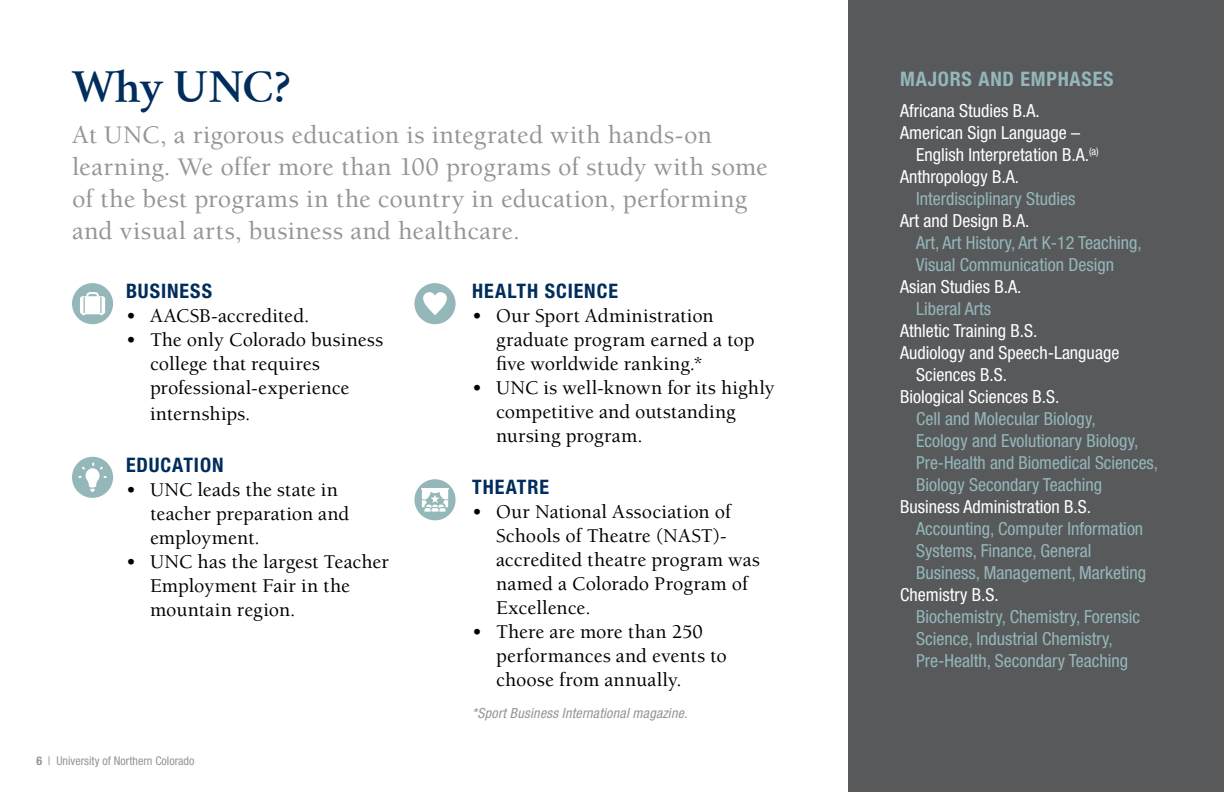
<style>
.page{position:relative;width:1224px;height:792px;background:#fff}
.page>*{position:absolute;margin:0;border:0;box-sizing:border-box;transform-origin:0 0}
.t1{font:600 42px "Crimson Text";letter-spacing:-.015em;color:#002d5b}
.t2{font:500 26px/32px "Berkeley";letter-spacing:.015em;color:#939598}
.t3{font:500 20px/24px "Berkeley";letter-spacing:.005em;color:#000}
.t4{font:700 condensed 20px "Helvetica Neue LT Std";letter-spacing:.045em;color:#002d5b}
.t5{font:700 condensed 20px "Helvetica Neue LT Std";letter-spacing:.04em;color:#94b7ba}
.t6{font:condensed 18px/22px "Helvetica Neue LT Std";color:#94b7ba}
.t7{font:condensed 18px "Helvetica Neue LT Std";color:#fff}
.t8{font:italic condensed 14px "Helvetica Neue LT Std";letter-spacing:.02em;color:#939598}
.t9{font:condensed 12px "Helvetica Neue LT Std";color:#939598}
.s1{font-weight:700}
</style>
<div class="page">
<div style="left:848px;top:0;width:376px;height:792px;background:#58595b"></div>
<div style="left:72px;top:457px;width:41px;height:41px;background:#94b7ba;border-radius:50%"></div>
<svg style="left:79px;top:463px;width:27px;height:29px"></svg>
<div style="left:72px;top:283px;width:41px;height:41px;background:#94b7ba;border-radius:50%"></div>
<svg style="left:80px;top:292px;width:25px;height:23px"></svg>
<div style="left:414px;top:479px;width:42px;height:41px;background:#94b7ba;border-radius:50%"></div>
<svg style="left:421px;top:488px;width:28px;height:24px"></svg>
<div style="left:414px;top:283px;width:42px;height:41px;background:#94b7ba;border-radius:50%"></div>
<svg style="left:423px;top:292px;width:24px;height:23px"></svg>
<h1 class="t1" style="left:72px;top:62px;width:221px">Why UNC?</h1>
<h2 class="t2" style="left:72px;top:120px;width:697px">At UNC, a rigorous education is integrated with hands-on learning. We offer more than 100 programs of study with some of the best programs in the country in education, performing and visual arts, business and healthcare.</h2>
<p class="t4" style="left:126px;top:279px;width:88px">BUSINESS</p>
<p class="t3" style="left:126px;top:304px;width:185px">• AACSB-accredited.</p>
<p class="t3" style="left:150px;top:328px;width:235px;text-indent:-24px">• The only Colorado business college that requires professional-experience</p>
<p class="t3" style="left:150px;top:402px;width:102px">internships.</p>
<p class="t4" style="left:126px;top:453px;width:99px">EDUCATION</p>
<p class="t3" style="left:150px;top:478px;width:201px;text-indent:-24px">• UNC leads the state in teacher preparation and employment.</p>
<p class="t3" style="left:150px;top:550px;width:241px;text-indent:-24px">• UNC has the largest Teacher<br>Employment Fair in the mountain region.</p>
<p class="t9" style="left:36px;top:753px;width:160px"><span class="s1">6</span> | University of Northern Colorado</p>
<p class="t4" style="left:472px;top:279px;width:147px">HEALTH SCIENCE</p>
<p class="t3" style="left:496px;top:304px;width:260px;text-indent:-24px">• Our Sport Administration graduate program earned a top five worldwide ranking.*</p>
<p class="t3" style="left:496px;top:376px;width:280px;text-indent:-24px">• UNC is well-known for its highly competitive and outstanding nursing program.</p>
<p class="t4" style="left:472px;top:475px;width:79px">THEATRE</p>
<p class="t3" style="left:496px;top:500px;width:265px;text-indent:-24px">• Our National Association of<br>Schools of Theatre (NAST)- accredited theatre program was named a Colorado Program of<br>Excellence.</p>
<p class="t3" style="left:496px;top:620px;width:232px;text-indent:-24px">• There are more than 250 performances and events to choose from annually.</p>
<p class="t8" style="left:472px;top:705px;width:217px">*Sport Business International magazine.</p>
<p class="t5" style="left:900px;top:67px;width:215px">MAJORS AND EMPHASES</p>
<p class="t7" style="left:900px;top:101px;width:141px">Africana Studies B.A.</p>
<p class="t7" style="left:900px;top:122px;width:181px">American Sign Language –</p>
<p class="t7" style="left:916px;top:144px;width:184px">English Interpretation B.A.<sup>(a)</sup></p>
<p class="t7" style="left:900px;top:167px;width:120px">Anthropology B.A.</p>
<p class="t6" style="left:916px;top:188px;width:161px">Interdisciplinary Studies</p>
<p class="t7" style="left:900px;top:210px;width:131px">Art and Design B.A.</p>
<p class="t6" style="left:916px;top:232px;width:227px">Art, Art History, Art K-12 Teaching,<br>Visual Communication Design</p>
<p class="t7" style="left:900px;top:276px;width:123px">Asian Studies B.A.</p>
<p class="t6" style="left:916px;top:298px;width:76px">Liberal Arts</p>
<p class="t7" style="left:900px;top:320px;width:139px">Athletic Training B.S.</p>
<p class="t7" style="left:900px;top:342px;width:221px">Audiology and Speech-Language</p>
<p class="t7" style="left:916px;top:364px;width:92px">Sciences B.S.</p>
<p class="t7" style="left:900px;top:386px;width:161px">Biological Sciences B.S.</p>
<p class="t6" style="left:916px;top:408px;width:243px">Cell and Molecular Biology,<br>Ecology and Evolutionary Biology,<br>Pre-Health and Biomedical Sciences,<br>Biology Secondary Teaching</p>
<p class="t7" style="left:900px;top:496px;width:192px">Business Administration B.S.</p>
<p class="t6" style="left:916px;top:518px;width:232px">Accounting, Computer Information<br>Systems, Finance, General<br>Business, Management, Marketing</p>
<p class="t7" style="left:900px;top:584px;width:100px">Chemistry B.S.</p>
<p class="t6" style="left:916px;top:606px;width:225px">Biochemistry, Chemistry, Forensic<br>Science, Industrial Chemistry,<br>Pre-Health, Secondary Teaching</p>
</div>
